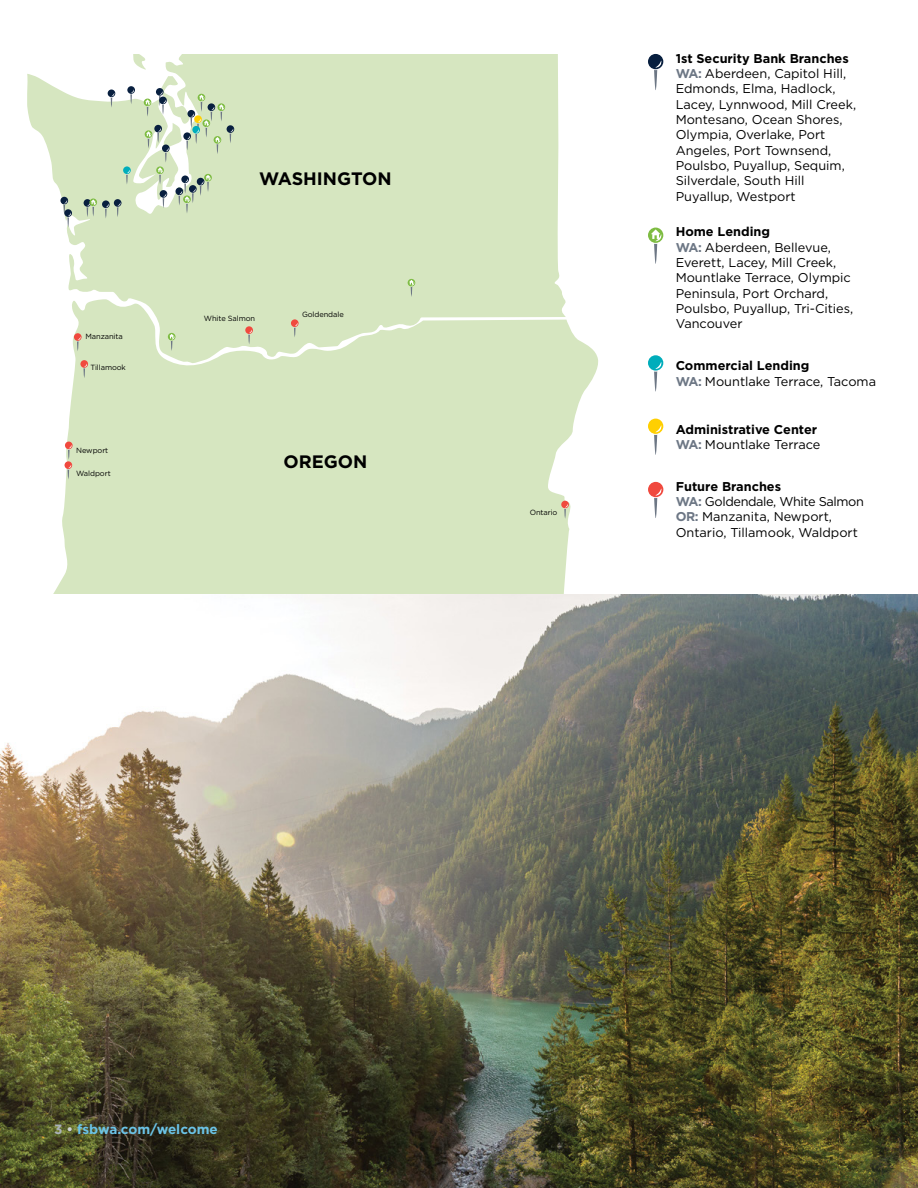
<style>
.page{position:relative;width:918px;height:1188px;background:#fff}
.page>*{position:absolute;margin:0;border:0;box-sizing:border-box;transform-origin:0 0}
.t1{font:700 18px "Gotham";color:#000}
.t2{font:700 13.5px "Gotham";color:#6bc3e7}
.t3{font:12.75px/15.3px "Gotham";color:#000}
.t4{font:700 12.75px/15.3px "Gotham";color:#000}
.t5{font:7.5px "Gotham";letter-spacing:-.01em;color:#000}
.s1{font-weight:700}
.s2{font-weight:700;color:#6d7785}
.s3{color:#6d7785}
.s4{font-weight:400}
.s5{color:#abb1b8}
.s6{color:#cfd2d5}
</style>
<div class="page">
<img style="left:0;top:594px;width:918px;height:594px">
<svg style="left:27px;top:54px;width:571px;height:540px;fill:#d6e6c0"></svg>
<div style="left:144px;top:99px;width:7px;height:7px;background:#7ebc42;border-radius:50%"></div>
<svg style="left:145px;top:99px;width:6px;height:18px"></svg>
<div style="left:108px;top:90px;width:7px;height:7px;background:#081f3f;border-radius:50%"></div>
<svg style="left:111px;top:93px;width:4px;height:15px"></svg>
<svg style="left:127px;top:86px;width:8px;height:8px"></svg>
<svg style="left:130px;top:89px;width:4px;height:15px"></svg>
<div style="left:156px;top:88px;width:8px;height:8px;background:#081f3f;border-radius:50%"></div>
<svg style="left:159px;top:91px;width:7px;height:24px"></svg>
<div style="left:154px;top:125px;width:8px;height:7px;background:#081f3f;border-radius:50%"></div>
<div style="left:160px;top:190px;width:7px;height:8px;background:#081f3f;border-radius:50%"></div>
<svg style="left:163px;top:194px;width:3px;height:14px"></svg>
<div style="left:176px;top:187px;width:7px;height:8px;background:#081f3f;border-radius:50%"></div>
<div style="left:114px;top:199px;width:8px;height:8px;background:#081f3f;border-radius:50%"></div>
<svg style="left:117px;top:202px;width:4px;height:15px"></svg>
<div style="left:102px;top:200px;width:8px;height:8px;background:#081f3f;border-radius:50%"></div>
<svg style="left:105px;top:204px;width:4px;height:15px"></svg>
<div style="left:84px;top:199px;width:7px;height:8px;background:#081f3f;border-radius:50%"></div>
<div style="left:60px;top:197px;width:8px;height:7px;background:#081f3f;border-radius:50%"></div>
<svg style="left:63px;top:200px;width:8px;height:27px"></svg>
<div style="left:227px;top:125px;width:7px;height:8px;background:#081f3f;border-radius:50%"></div>
<svg style="left:230px;top:129px;width:3px;height:14px"></svg>
<svg style="left:146px;top:128px;width:23px;height:57px"></svg>
<div style="left:89px;top:199px;width:8px;height:7px;background:#89c152;border-radius:50%"></div>
<svg style="left:87px;top:199px;width:9px;height:18px"></svg>
<svg style="left:168px;top:333px;width:8px;height:8px"></svg>
<svg style="left:169px;top:334px;width:6px;height:17px"></svg>
<div style="left:74px;top:333px;width:8px;height:8px;background:#f0493e;border-radius:50%"></div>
<svg style="left:77px;top:336px;width:4px;height:15px"></svg>
<div style="left:80px;top:360px;width:8px;height:8px;background:#f0493e;border-radius:50%"></div>
<svg style="left:83px;top:363px;width:4px;height:15px"></svg>
<div style="left:65px;top:442px;width:8px;height:7px;background:#f0493e;border-radius:50%"></div>
<div style="left:65px;top:461px;width:7px;height:8px;background:#f0493e;border-radius:50%"></div>
<svg style="left:67px;top:445px;width:5px;height:34px"></svg>
<div style="left:245px;top:326px;width:8px;height:8px;background:#f0493e;border-radius:50%"></div>
<svg style="left:248px;top:330px;width:4px;height:14px"></svg>
<div style="left:291px;top:319px;width:8px;height:8px;background:#f0493e;border-radius:50%"></div>
<svg style="left:294px;top:323px;width:4px;height:15px"></svg>
<svg style="left:409px;top:280px;width:5px;height:17px"></svg>
<svg style="left:178px;top:175px;width:33px;height:39px"></svg>
<svg style="left:183px;top:132px;width:8px;height:8px"></svg>
<div style="left:561px;top:501px;width:8px;height:7px;background:#f0493e;border-radius:50%"></div>
<svg style="left:564px;top:504px;width:4px;height:15px"></svg>
<svg style="left:186px;top:95px;width:38px;height:59px;background:#c4d6b3"></svg>
<div style="left:123px;top:166px;width:8px;height:8px;background:#00adbb;border-radius:50%"></div>
<svg style="left:126px;top:170px;width:4px;height:15px"></svg>
<div style="left:648px;top:54px;width:15px;height:15px;background:#081f3f;border-radius:50%"></div>
<svg style="left:654px;top:60px;width:8px;height:30px"></svg>
<div style="left:648px;top:228px;width:15px;height:15px;background:#7ebc42;border-radius:50%"></div>
<svg style="left:651px;top:229px;width:11px;height:35px"></svg>
<div style="left:648px;top:482px;width:15px;height:15px;background:#f0493e;border-radius:50%"></div>
<svg style="left:654px;top:488px;width:8px;height:30px"></svg>
<div style="left:648px;top:355px;width:15px;height:16px;background:#00adbb;border-radius:50%"></div>
<svg style="left:654px;top:362px;width:8px;height:30px"></svg>
<div style="left:648px;top:419px;width:15px;height:15px;background:#ffcf01;border-radius:50%"></div>
<svg style="left:654px;top:425px;width:8px;height:30px"></svg>
<p class="t5" style="left:85px;top:333px;width:39px">Manzanita</p>
<p class="t5" style="left:91px;top:363px;width:37px">Tillamook</p>
<p class="t5" style="left:76px;top:446px;width:34px">Newport</p>
<p class="t5" style="left:76px;top:469px;width:36px">Waldport</p>
<h1 class="t1" style="left:259px;top:168px;width:134px">WASHINGTON</h1>
<p class="t5" style="left:204px;top:315px;width:53px">White Salmon</p>
<p class="t5" style="left:302px;top:311px;width:43px">Goldendale</p>
<h1 class="t1" style="left:283px;top:451px;width:86px">OREGON</h1>
<p class="t5" style="left:530px;top:508px;width:29px">Ontario</p>
<p class="t3" style="left:676px;top:50px;width:182px"><span class="s1">1st Security Bank Branches<br></span><span class="s2">WA:</span> Aberdeen, Capitol Hill,<br>Edmonds, Elma, Hadlock,<br>Lacey, Lynnwood, Mill Creek,<br>Montesano, Ocean Shores,<br>Olympia, Overlake, Port<br>Angeles, Port Townsend,<br>Poulsbo, Puyallup, Sequim,<br>Silverdale, South Hill<br>Puyallup, Westport</p>
<p class="t3" style="left:676px;top:224px;width:179px"><span class="s1">Home Lending<br></span><span class="s2">WA:</span> Aberdeen, Bellevue,<br>Everett, Lacey, Mill Creek,<br>Mountlake Terrace, Olympic<br>Peninsula, Port Orchard,<br>Poulsbo, Puyallup, Tri-Cities,<br>Vancouver</p>
<p class="t3" style="left:676px;top:358px;width:202px"><span class="s1">Commercial Lending<br></span><span class="s2">WA:</span> Mountlake Terrace, Tacoma</p>
<p class="t4" style="left:676px;top:421px;width:146px">Administrative Center<br><span class="s3">WA:</span> <span class="s4">Mountlake Terrace</span></p>
<p class="t3" style="left:676px;top:478px;width:190px"><span class="s1">Future Branches<br></span><span class="s2">WA:</span> Goldendale, White Salmon<br><span class="s2">OR:</span> Manzanita, Newport,<br>Ontario, Tillamook, Waldport</p>
<p class="t2" style="left:54px;top:1121px;width:165px"><span class="s5">3</span> <span class="s6">•</span> fsbwa.com/welcome</p>
</div>
